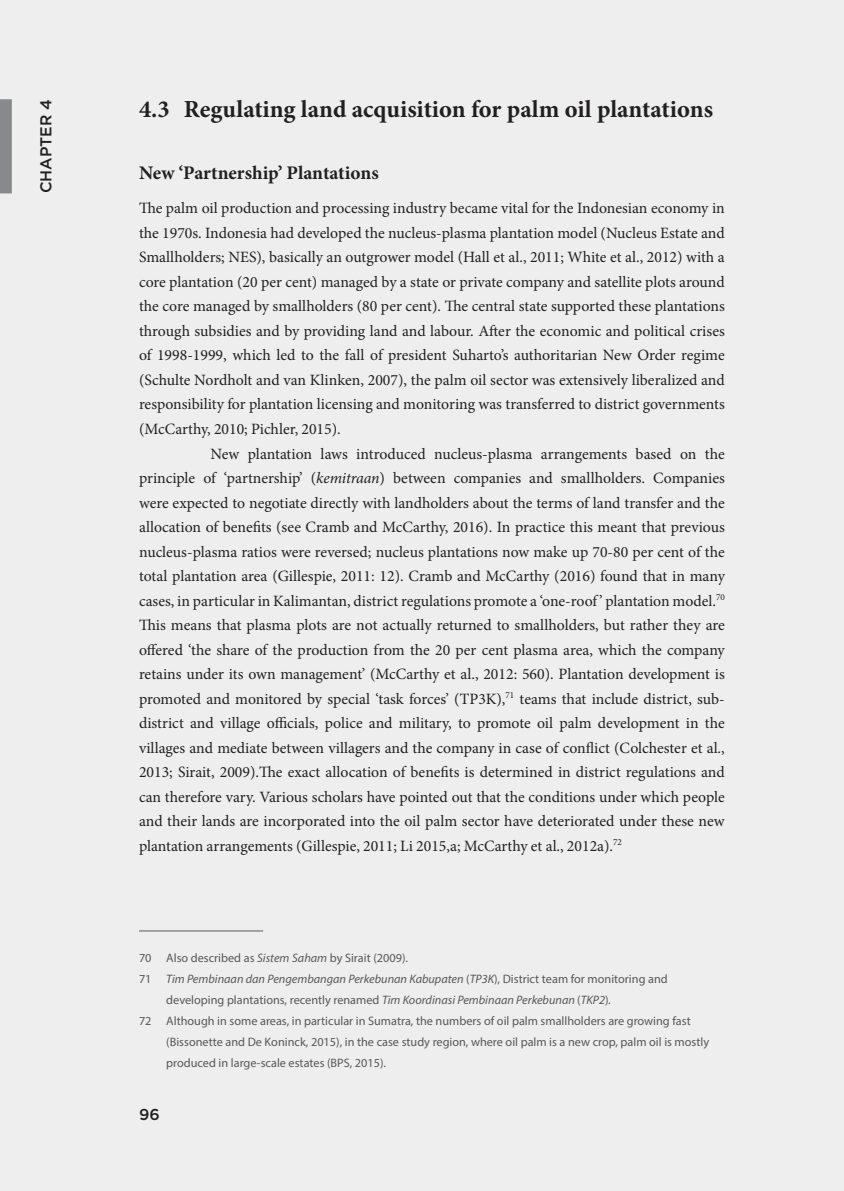
<style>
.page{position:relative;width:844px;height:1191px;background:#fff}
.page>*{position:absolute;margin:0;border:0;box-sizing:border-box;transform-origin:0 0}
.t1{font:700 24.5px "Minion Pro";color:#231f20}
._04_section_level_2{font:700 19.25px "Minion Pro";letter-spacing:-.005em;color:#231f20}
._09_Text{font:15.75px/24.5px "Minion Pro";color:#231f20;text-align:justify}
._08_Eerste_text{font:15.75px/24.5px "Minion Pro";color:#231f20;text-align:justify}
.t2{font:500 15.75px "Gotham";color:#231f20}
._18_Footnote_text{font:12.25px/21px "Myriad Pro";color:#57585a}
._18_Footnote_text-2{font:italic 12.25px/21px "Myriad Pro";color:#57585a}
.s1{font-style:italic}
.s2{font-style:normal}
</style>
<div class="page">
<div style="left:0;top:0;width:843px;height:1191px;background:#eeeeef"></div>
<div style="left:0;top:99px;width:12px;height:94px;background:#87898c"></div>
<hr style="left:139px;top:930px;width:124px;height:1px;background:#57585a">
<p class="t2" style="left:37px;top:193px;width:96px;rotate:-90deg">CHAPTER 4</p>
<p class="t1" style="left:139px;top:92px;width:575px">4.3 Regulating land acquisition for palm oil plantations</p>
<p class="_04_section_level_2" style="left:139px;top:159px;width:241px">New ‘Partnership’ Plantations</p>
<p class="_08_Eerste_text" style="left:139px;top:196px;width:587px">The palm oil production and processing industry became vital for the Indonesian economy in the 1970s. Indonesia had developed the nucleus-plasma plantation model (Nucleus Estate and Smallholders; NES), basically an outgrower model (Hall et al., 2011; White et al., 2012) with a core plantation (20 per cent) managed by a state or private company and satellite plots around the core managed by smallholders (80 per cent). The central state supported these plantations through subsidies and by providing land and labour. After the economic and political crises of 1998-1999, which led to the fall of president Suharto’s authoritarian New Order regime (Schulte Nordholt and van Klinken, 2007), the palm oil sector was extensively liberalized and responsibility for plantation licensing and monitoring was transferred to district governments (McCarthy, 2010; Pichler, 2015).</p>
<p class="_09_Text" style="left:139px;top:441px;width:587px;text-indent:71px">New plantation laws introduced nucleus-plasma arrangements based on the principle of ‘partnership’ (<span class="s1">kemitraan</span>) between companies and smallholders. Companies were expected to negotiate directly with landholders about the terms of land transfer and the allocation of benefits (see Cramb and McCarthy, 2016). In practice this meant that previous nucleus-plasma ratios were reversed; nucleus plantations now make up 70-80 per cent of the total plantation area (Gillespie, 2011: 12). Cramb and McCarthy (2016) found that in many cases, in particular in Kalimantan, district regulations promote a ‘one-roof ’ plantation model.<sup>70<br></sup>This means that plasma plots are not actually returned to smallholders, but rather they are offered ‘the share of the production from the 20 per cent plasma area, which the company retains under its own management’ (McCarthy et al., 2012: 560). Plantation development is promoted and monitored by special ‘task forces’ (TP3K),<sup>71</sup> teams that include district, sub&shy;district and village officials, police and military, to promote oil palm development in the villages and mediate between villagers and the company in case of conflict (Colchester et al., 2013; Sirait, 2009).The exact allocation of benefits is determined in district regulations and can therefore vary. Various scholars have pointed out that the conditions under which people and their lands are incorporated into the oil palm sector have deteriorated under these new plantation arrangements (Gillespie, 2011; Li 2015,a; McCarthy et al., 2012a).<sup>72</sup></p>
<p class="_18_Footnote_text" style="left:139px;top:947px;width:270px">70 Also described as <span class="s1">Sistem Saham</span> by Sirait (2009).</p>
<p class="_18_Footnote_text-2" style="left:166px;top:968px;width:503px;text-indent:-27px"><span class="s2">71</span> Tim Pembinaan dan Pengembangan Perkebunan Kabupaten <span class="s2">(</span>TP3K<span class="s2">), District team for monitoring and developing plantations, recently renamed</span> Tim Koordinasi Pembinaan Perkebunan <span class="s2">(</span>TKP2<span class="s2">)</span>.</p>
<p class="_18_Footnote_text" style="left:166px;top:1010px;width:544px;text-indent:-27px">72 Although in some areas, in particular in Sumatra, the numbers of oil palm smallholders are growing fast (Bissonette and De Koninck, 2015), in the case study region, where oil palm is a new crop, palm oil is mostly produced in large-scale estates (BPS, 2015).</p>
<p class="t2" style="left:139px;top:1105px;width:22px">96</p>
</div>
